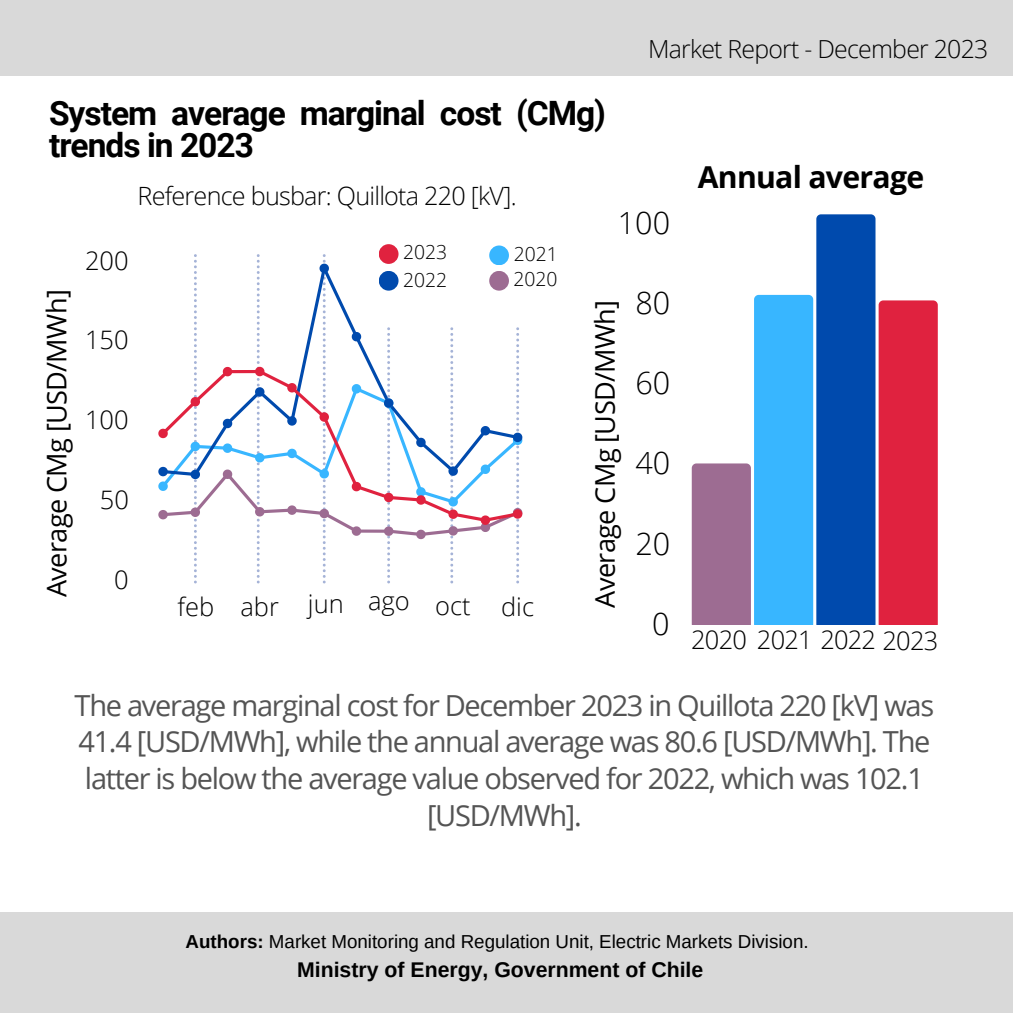
<style>
.page{position:relative;width:1013px;height:1013px;background:#fff}
.page>*{position:absolute;margin:0;border:0;box-sizing:border-box;transform-origin:0 0}
.t1{font:700 33.5px/31.4px "Roboto";letter-spacing:-.03em;color:#000}
.t2{font:300 30.5px "Open Sans";color:#000}
.t3{font:700 30.25px "Open Sans";letter-spacing:-.025em;color:#000}
.t4{font:29px/36.5px "Open Sans";letter-spacing:-.045em;color:#545454;text-align:center}
.t5{font:27.12px "Open Sans";letter-spacing:-.025em;color:#000}
.t6{font:300 25.5px "Open Sans";color:#000}
.t7{font:300 25.38px "Open Sans";letter-spacing:-.03em;color:#000}
.t8{font:300 25.12px "Open Sans";letter-spacing:-.03em;color:#000}
.t9{font:300 24.88px "Open Sans";letter-spacing:-.03em;color:#000}
.t10{font:700 21.25px "Arimo";color:#000}
.t11{font:300 19.25px "Open Sans";color:#000}
.t12{font:18.75px "Arimo";color:#000}
.s1{font-weight:700}
</style>
<div class="page">
<div style="left:0;top:911px;width:1012px;height:101px;background:#d9d9d9"></div>
<svg style="left:691px;top:214px;width:246px;height:410px"></svg>
<div style="left:0;top:0;width:1012px;height:75px;background:#d9d9d9"></div>
<div style="left:379px;top:244px;width:19px;height:20px;background:#e0223f;border-radius:50%"></div>
<div style="left:489px;top:245px;width:20px;height:20px;background:#38b6ff;border-radius:50%"></div>
<svg style="left:158px;top:254px;width:364px;height:329px"></svg>
<h3 class="t1" style="left:49px;top:98px;width:558px">System average marginal cost (CMg) trends in 2023</h3>
<h3 class="t8" style="left:137px;top:178px;width:380px">Reference busbar: Quillota 220 [kV].</h3>
<p class="t6" style="left:85px;top:242px;width:45px">200</p>
<h2 class="t11" style="left:403px;top:239px;width:45px">2023</h2>
<h2 class="t11" style="left:513px;top:240px;width:45px">2021</h2>
<p class="t11" style="left:513px;top:265px;width:45px">2020</p>
<p class="t11" style="left:403px;top:267px;width:45px">2022</p>
<p class="t9" style="left:648px;top:32px;width:342px">Market Report - December 2023</p>
<p class="t2" style="left:618px;top:201px;width:54px">100</p>
<h2 class="t3" style="left:697px;top:155px;width:228px">Annual average</h2>
<h1 class="t5" style="left:37px;top:597px;width:309px;rotate:-90deg">Average CMg [USD/MWh]</h1>
<p class="t6" style="left:85px;top:322px;width:45px">150</p>
<p class="t6" style="left:85px;top:402px;width:45px">100</p>
<p class="t6" style="left:100px;top:482px;width:31px">50</p>
<p class="t6" style="left:114px;top:562px;width:16px">0</p>
<p class="t6" style="left:177px;top:588px;width:358px">feb abr jun ago oct dic</p>
<h3 class="t5" style="left:585px;top:607px;width:309px;rotate:-90deg">Average CMg [USD/MWh]</h3>
<p class="t2" style="left:635px;top:281px;width:36px">80</p>
<p class="t2" style="left:635px;top:361px;width:36px">60</p>
<p class="t2" style="left:635px;top:442px;width:36px">40</p>
<p class="t2" style="left:635px;top:522px;width:36px">20</p>
<p class="t2" style="left:652px;top:602px;width:19px">0</p>
<h1 class="t7" style="left:691px;top:622px;width:248px">2020 2021 2022 2023</h1>
<p class="t2" style="left:737px;top:630px;width:158px">septiembre</p>
<p class="t4" style="left:75px;top:686px;width:861px">The average marginal cost for December 2023 in Quillota 220 [kV] was 41.4 [USD/MWh], while the annual average was 80.6 [USD/MWh]. The latter is below the average value observed for 2022, which was 102.1 [USD/MWh].</p>
<p class="t12" style="left:186px;top:930px;width:624px"><span class="s1">Authors:</span> Market Monitoring and Regulation Unit, Electric Markets Division.</p>
<p class="t10" style="left:297px;top:957px;width:407px">Ministry of Energy, Government of Chile</p>
</div>
